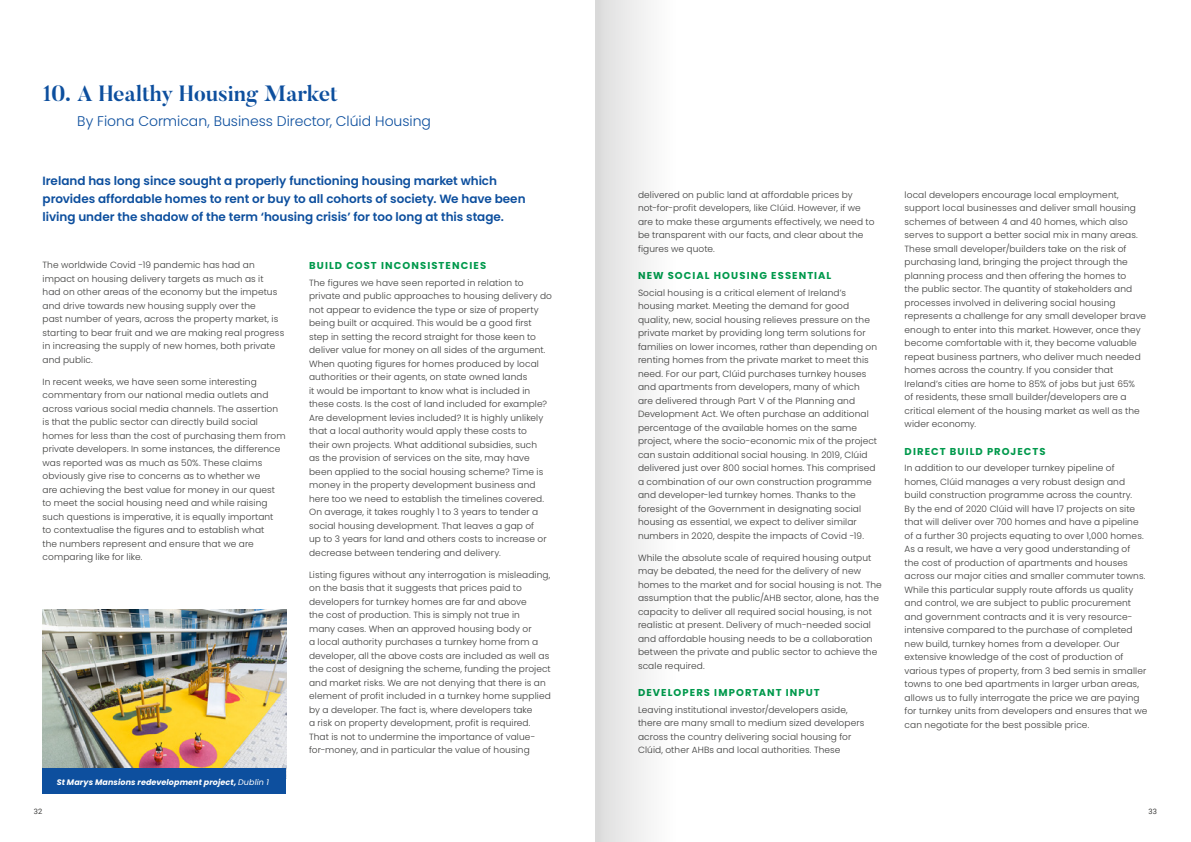
<style>
.page{position:relative;width:1191px;height:842px;background:#fff}
.page>*{position:absolute;margin:0;border:0;box-sizing:border-box;transform-origin:0 0}
.t1{font:700 22px "Butler";color:#0d4f9e}
.t2{font:300 14px "Poppins";color:#0d4f9e}
.t3{font:600 12px/18px "Poppins";letter-spacing:-.005em;color:#0d4f9e}
.t4{font:700 10px "Poppins";letter-spacing:.11em;color:#00994c}
.t5{font:300 9px/13.5px "Poppins";letter-spacing:.01em;color:#3c3c3b}
.t6{font:italic 700 8px "Poppins";letter-spacing:.01em;color:#fff}
.t7{font:7.5px "Roboto";color:#3c3c3b}
.s1{font-weight:400}
</style>
<div class="page">
<img style="left:43px;top:609px;width:243px;height:159px">
<div style="left:43px;top:768px;width:243px;height:26px;background:#0d4f9e"></div>
<div style="left:595px;top:0;width:80px;height:842px;background:linear-gradient(to right,#dcdcdc,#fff)"></div>
<h1 class="t1" style="left:43px;top:80px;width:297px">10. A Healthy Housing Market</h1>
<h2 class="t2" style="left:77px;top:113px;width:355px">By Fiona Cormican, Business Director, Clúid Housing</h2>
<h3 class="t3" style="left:43px;top:172px;width:484px">Ireland has long since sought a properly functioning housing market which provides affordable homes to rent or buy to all cohorts of society. We have been living under the shadow of the term ‘housing crisis’ for too long at this stage.</h3>
<p class="t5" style="left:43px;top:258px;width:243px">The worldwide Covid -19 pandemic has had an impact on housing delivery targets as much as it<br>had on other areas of the economy but the impetus and drive towards new housing supply over the<br>past number of years, across the property market, is starting to bear fruit and we are making real progress in increasing the supply of new homes, both private and public.</p>
<p class="t5" style="left:43px;top:375px;width:245px">In recent weeks, we have seen some interesting commentary from our national media outlets and across various social media channels. The assertion is that the public sector can directly build social homes for less than the cost of purchasing them from private developers. In some instances, the difference was reported was as much as 50%. These claims obviously give rise to concerns as to whether we<br>are achieving the best value for money in our quest to meet the social housing need and while raising such questions is imperative, it is equally important<br>to contextualise the figures and to establish what<br>the numbers represent and ensure that we are comparing like for like.</p>
<p class="t6" style="left:57px;top:778px;width:214px">St Marys Mansions redevelopment project, <span class="s1">Dublin 1</span></p>
<p class="t4" style="left:309px;top:260px;width:179px">BUILD COST INCONSISTENCIES</p>
<p class="t5" style="left:309px;top:276px;width:244px">The figures we have seen reported in relation to private and public approaches to housing delivery do not appear to evidence the type or size of property being built or acquired. This would be a good first step in setting the record straight for those keen to deliver value for money on all sides of the argument.<br>When quoting figures for homes produced by local authorities or their agents, on state owned lands<br>it would be important to know what is included in these costs. Is the cost of land included for example?<br>Are development levies included? It is highly unlikely that a local authority would apply these costs to<br>their own projects. What additional subsidies, such<br>as the provision of services on the site, may have been applied to the social housing scheme? Time is money in the property development business and here too we need to establish the timelines covered.<br>On average, it takes roughly 1 to 3 years to tender a social housing development. That leaves a gap of<br>up to 3 years for land and others costs to increase or decrease between tendering and delivery.</p>
<p class="t5" style="left:309px;top:568px;width:243px">Listing figures without any interrogation is misleading, on the basis that it suggests that prices paid to developers for turnkey homes are far and above<br>the cost of production. This is simply not true in<br>many cases. When an approved housing body or<br>a local authority purchases a turnkey home from a developer, all the above costs are included as well as the cost of designing the scheme, funding the project and market risks. We are not denying that there is an element of profit included in a turnkey home supplied by a developer. The fact is, where developers take<br>a risk on property development, profit is required.<br>That is not to undermine the importance of value&shy;for-money, and in particular the value of housing</p>
<p class="t5" style="left:638px;top:188px;width:238px">delivered on public land at affordable prices by not-for-profit developers, like Clúid. However, if we are to make these arguments effectively, we need to be transparent with our facts, and clear about the figures we quote.</p>
<p class="t4" style="left:638px;top:270px;width:195px">NEW SOCIAL HOUSING ESSENTIAL</p>
<p class="t5" style="left:638px;top:286px;width:241px">Social housing is a critical element of Ireland’s housing market. Meeting the demand for good quality, new, social housing relieves pressure on the private market by providing long term solutions for families on lower incomes, rather than depending on renting homes from the private market to meet this need. For our part, Clúid purchases turnkey houses and apartments from developers, many of which<br>are delivered through Part V of the Planning and Development Act. We often purchase an additional percentage of the available homes on the same project, where the socio-economic mix of the project can sustain additional social housing. In 2019, Clúid delivered just over 800 social homes. This comprised a combination of our own construction programme and developer-led turnkey homes. Thanks to the foresight of the Government in designating social housing as essential, we expect to deliver similar numbers in 2020, despite the impacts of Covid -19.</p>
<p class="t5" style="left:638px;top:551px;width:245px">While the absolute scale of required housing output may be debated, the need for the delivery of new homes to the market and for social housing is not. The assumption that the public/AHB sector, alone, has the capacity to deliver all required social housing, is not realistic at present. Delivery of much-needed social and affordable housing needs to be a collaboration between the private and public sector to achieve the scale required.</p>
<p class="t4" style="left:638px;top:687px;width:183px">DEVELOPERS IMPORTANT INPUT</p>
<p class="t5" style="left:638px;top:703px;width:228px">Leaving institutional investor/developers aside, there are many small to medium sized developers across the country delivering social housing for Clúid, other AHBs and local authorities. These</p>
<p class="t5" style="left:904px;top:188px;width:243px">local developers encourage local employment, support local businesses and deliver small housing schemes of between 4 and 40 homes, which also serves to support a better social mix in many areas.<br>These small developer/builders take on the risk of purchasing land, bringing the project through the planning process and then offering the homes to<br>the public sector. The quantity of stakeholders and processes involved in delivering social housing represents a challenge for any small developer brave enough to enter into this market. However, once they become comfortable with it, they become valuable repeat business partners, who deliver much needed homes across the country. If you consider that Ireland’s cities are home to 85% of jobs but just 65%<br>of residents, these small builder/developers are a critical element of the housing market as well as the wider economy.</p>
<p class="t4" style="left:904px;top:446px;width:142px">DIRECT BUILD PROJECTS</p>
<p class="t5" style="left:904px;top:461px;width:244px">In addition to our developer turnkey pipeline of homes, Clúid manages a very robust design and build construction programme across the country.<br>By the end of 2020 Clúid will have 17 projects on site that will deliver over 700 homes and have a pipeline of a further 30 projects equating to over 1,000 homes.<br>As a result, we have a very good understanding of<br>the cost of production of apartments and houses across our major cities and smaller commuter towns.<br>While this particular supply route affords us quality and control, we are subject to public procurement and government contracts and it is very resource&shy;intensive compared to the purchase of completed new build, turnkey homes from a developer. Our extensive knowledge of the cost of production of various types of property, from 3 bed semis in smaller towns to one bed apartments in larger urban areas, allows us to fully interrogate the price we are paying for turnkey units from developers and ensures that we can negotiate for the best possible price.</p>
<p class="t7" style="left:34px;top:806px;width:10px">32</p>
<p class="t7" style="left:1148px;top:806px;width:10px">33</p>
</div>
